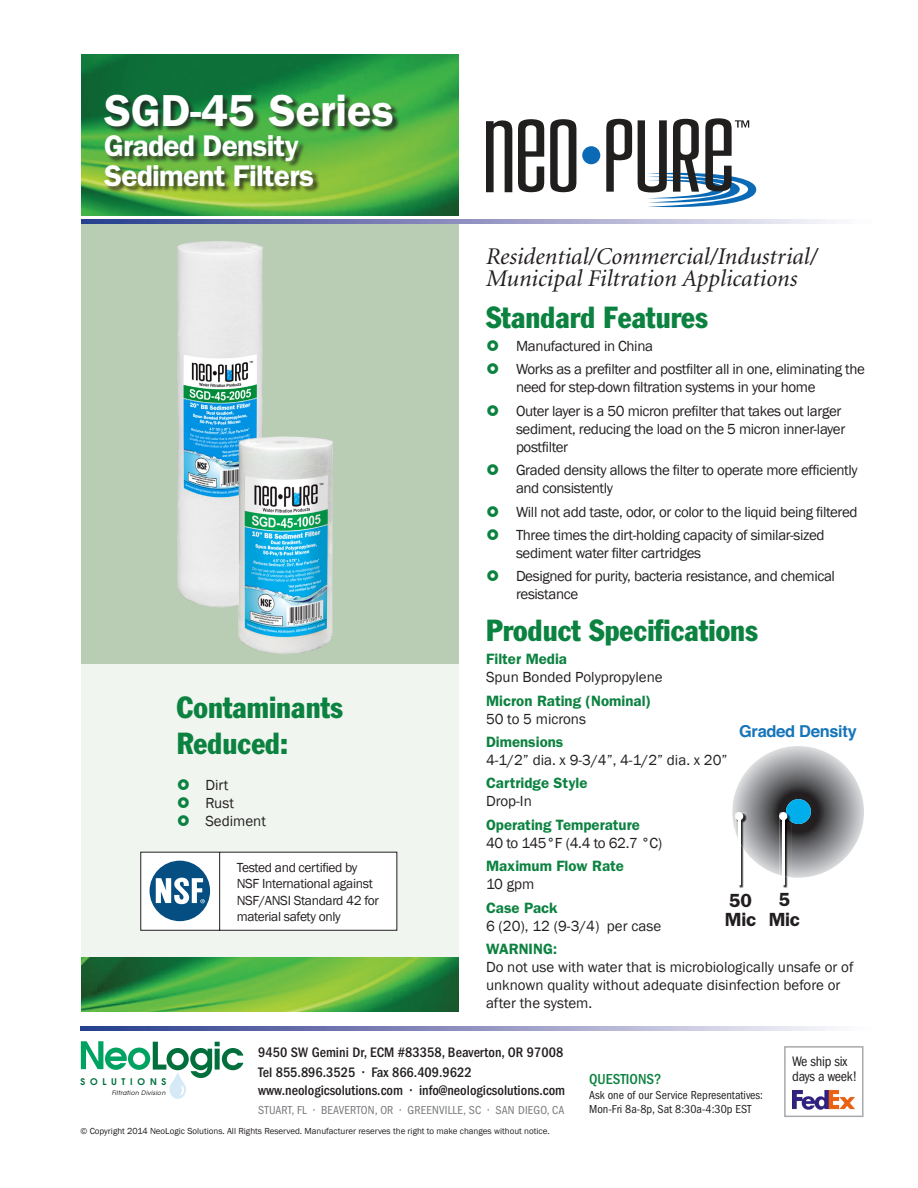
<style>
.page{position:relative;width:918px;height:1188px;background:#fff}
.page>*{position:absolute;margin:0;border:0;box-sizing:border-box;transform-origin:0 0}
.t1{font:600 45px "Franklin Gothic";color:#fff}
.t2{font:condensed 30px "Franklin Gothic";color:#0c8240}
.t3{font:600 30px "Franklin Gothic";letter-spacing:-.025em;color:#fff}
.t4{font:italic 24px/22.5px "Minion";color:#231f20}
.t5{font:600 19.05px/19px "Franklin Gothic";letter-spacing:-.01em;color:#221d1f}
.t6{font:700 16.35px "Helvetica";letter-spacing:-.02em;color:#1675ba}
.t7{font:15px/18px "Franklin Gothic";letter-spacing:-.025em;color:#231f20}
.t8{font:15px/18px "Franklin Gothic";color:#231f20}
.t9{font:600 15px/18px "Franklin Gothic";color:#0c8240}
.t10{font:500 condensed 15px "Franklin Gothic";color:#0c8240}
.t11{font:500 condensed 14.25px "Franklin Gothic";color:#231f20}
.t12{font:condensed 14.25px/15px "Franklin Gothic";letter-spacing:-.02em;color:#231f20}
.t13{font:13.5px "Franklin Gothic";letter-spacing:-.025em;color:#231f20}
.t14{font:condensed 12px "Franklin Gothic";color:#231f20}
.t15{font:condensed 12px "Franklin Gothic";letter-spacing:.015em;color:#76787b}
.t16{font:600 9.15px "Avant Garde";letter-spacing:.52em;color:#006f3c}
.t17{font:9px "Franklin Gothic";color:#231f20}
.t18{font:italic 6.15px "Avant Garde";letter-spacing:.055em;color:#040503}
.s1{font-weight:600;color:#0c8240}
.s2{font-weight:400;color:#231f20}
</style>
<div class="page">
<img style="left:81px;top:54px;width:378px;height:162px">
<div style="left:81px;top:579px;width:378px;height:404px;background:#f0f5f0"></div>
<div style="left:81px;top:224px;width:378px;height:440px;background:#b9cdb5"></div>
<svg style="left:486px;top:119px;width:90px;height:73px"></svg>
<div style="left:582px;top:146px;width:18px;height:18px;background:#0a6ab6;border-radius:50%"></div>
<svg style="left:606px;top:119px;width:26px;height:73px"></svg>
<svg style="left:638px;top:118px;width:118px;height:89px"></svg>
<svg style="left:81px;top:219px;width:751px;height:5px;background:#8d93c0"></svg>
<div style="left:105px;top:95px;width:295px;height:98px;background:#231f20;opacity:.75"></div>
<img style="left:81px;top:957px;width:378px;height:54px">
<svg style="left:81px;top:1041px;width:162px;height:58px"></svg>
<svg style="left:80px;top:1026px;width:752px;height:4px;background:#8d93c0"></svg>
<div style="left:784px;top:1046px;width:80px;height:71px;border:2px solid #a8a9ad"></div>
<img style="left:792px;top:1090px;width:63px;height:20px">
<svg style="left:140px;top:852px;width:257px;height:79px"></svg>
<svg style="left:732px;top:746px;width:132px;height:142px"></svg>
<hr style="left:782px;top:816px;width:3px;height:69px;background:#fff">
<div style="left:779px;top:812px;width:8px;height:8px;background:#fff;border-radius:50%"></div>
<img style="left:736px;top:853px;width:11px;height:35px">
<img style="left:736px;top:813px;width:11px;height:40px">
<hr style="left:738px;top:816px;width:3px;height:69px;background:#fff">
<div style="left:735px;top:812px;width:8px;height:8px;background:#fff;border-radius:50%"></div>
<img style="left:177px;top:241px;width:86px;height:366px">
<img style="left:235px;top:434px;width:98px;height:220px">
<p class="t1" style="left:104px;top:84px;width:291px">SGD-45 Series</p>
<p class="t3" style="left:104px;top:128px;width:196px">Graded Density</p>
<p class="t3" style="left:104px;top:158px;width:212px">Sediment Filters</p>
<p class="t4" style="left:486px;top:246px;width:333px">Residential/Commercial/Industrial/<br>Municipal Filtration Applications</p>
<p class="t2" style="left:486px;top:299px;width:223px">Standard Features</p>
<p class="t7" style="left:516px;top:337px;width:139px">Manufactured in China</p>
<p class="t7" style="left:516px;top:361px;width:351px">Works as a prefilter and postfilter all in one, eliminating the need for step-down filtration systems in your home</p>
<p class="t7" style="left:516px;top:402px;width:331px">Outer layer is a 50 micron prefilter that takes out larger sediment, reducing the load on the 5 micron inner-layer postfilter</p>
<p class="t7" style="left:516px;top:462px;width:343px">Graded density allows the filter to operate more efficiently and consistently</p>
<p class="t7" style="left:516px;top:503px;width:343px">Will not add taste, odor, or color to the liquid being filtered</p>
<p class="t7" style="left:516px;top:526px;width:310px">Three times the dirt-holding capacity of similar-sized sediment water filter cartridges</p>
<p class="t7" style="left:516px;top:568px;width:321px">Designed for purity, bacteria resistance, and chemical resistance</p>
<p class="t2" style="left:486px;top:612px;width:273px">Product Specifications</p>
<p class="t8" style="left:486px;top:651px;width:178px"><span class="s1">Filter Media<br></span>Spun Bonded Polypropylene</p>
<p class="t9" style="left:486px;top:691px;width:167px">Micron Rating (Nominal)<br><span class="s2">50 to 5 microns</span></p>
<p class="t7" style="left:486px;top:733px;width:243px"><span class="s1">Dimensions<br></span>4-1/2” dia. x 9-3/4”, 4-1/2” dia. x 20”</p>
<p class="t9" style="left:486px;top:774px;width:103px">Cartridge Style<br><span class="s2">Drop-In</span></p>
<p class="t7" style="left:486px;top:816px;width:178px"><span class="s1">Operating Temperature<br></span>40 to 145°F (4.4 to 62.7 °C)</p>
<p class="t9" style="left:486px;top:857px;width:139px">Maximum Flow Rate<br><span class="s2">10 gpm</span></p>
<p class="t8" style="left:486px;top:899px;width:177px"><span class="s1">Case Pack<br></span>6 (20), 12 (9-3/4) per case</p>
<p class="t8" style="left:486px;top:940px;width:369px"><span class="s1">WARNING:<br></span>Do not use with water that is microbiologically unsafe or of unknown quality without adequate disinfection before or after the system.</p>
<p class="t11" style="left:258px;top:1045px;width:307px">9450 SW Gemini Dr, ECM #83358, Beaverton, OR 97008</p>
<p class="t11" style="left:258px;top:1064px;width:215px">Tel 855.896.3525 • Fax 866.409.9622</p>
<p class="t11" style="left:258px;top:1082px;width:308px">www.neologicsolutions.com • info@neologicsolutions.com</p>
<p class="t15" style="left:258px;top:1103px;width:308px">STUART, FL • BEAVERTON, OR • GREENVILLE, SC • SAN DIEGO, CA</p>
<p class="t17" style="left:80px;top:1125px;width:471px">© Copyright 2014 NeoLogic Solutions. All Rights Reserved. Manufacturer reserves the right to make changes without notice.</p>
<p class="t2" style="left:177px;top:689px;width:168px">Contaminants</p>
<p class="t2" style="left:177px;top:725px;width:113px">Reduced:</p>
<p class="t7" style="left:205px;top:776px;width:25px">Dirt</p>
<p class="t7" style="left:205px;top:794px;width:30px">Rust</p>
<p class="t8" style="left:205px;top:812px;width:62px">Sediment</p>
<p class="t6" style="left:739px;top:718px;width:119px">Graded Density</p>
<p class="t13" style="left:237px;top:859px;width:122px">Tested and certified by</p>
<p class="t13" style="left:237px;top:875px;width:138px">NSF International against</p>
<p class="t13" style="left:237px;top:892px;width:144px">NSF/ANSI Standard 42 for</p>
<p class="t13" style="left:237px;top:908px;width:106px">material safety only</p>
<p class="t5" style="left:725px;top:891px;width:33px">50<br>Mic</p>
<p class="t5" style="left:769px;top:890px;width:33px;text-align:center">5<br>Mic</p>
<p class="t12" style="left:792px;top:1054px;width:67px">We ship six days a week!</p>
<p class="t10" style="left:589px;top:1071px;width:74px">QUESTIONS?</p>
<p class="t14" style="left:589px;top:1088px;width:175px">Ask one of our Service Representatives:</p>
<p class="t14" style="left:589px;top:1102px;width:164px">Mon-Fri 8a-8p, Sat 8:30a-4:30p EST</p>
<p class="t16" style="left:80px;top:1076px;width:87px">SOLUTIONS</p>
<p class="t18" style="left:112px;top:1089px;width:55px">Filtration Division</p>
</div>
